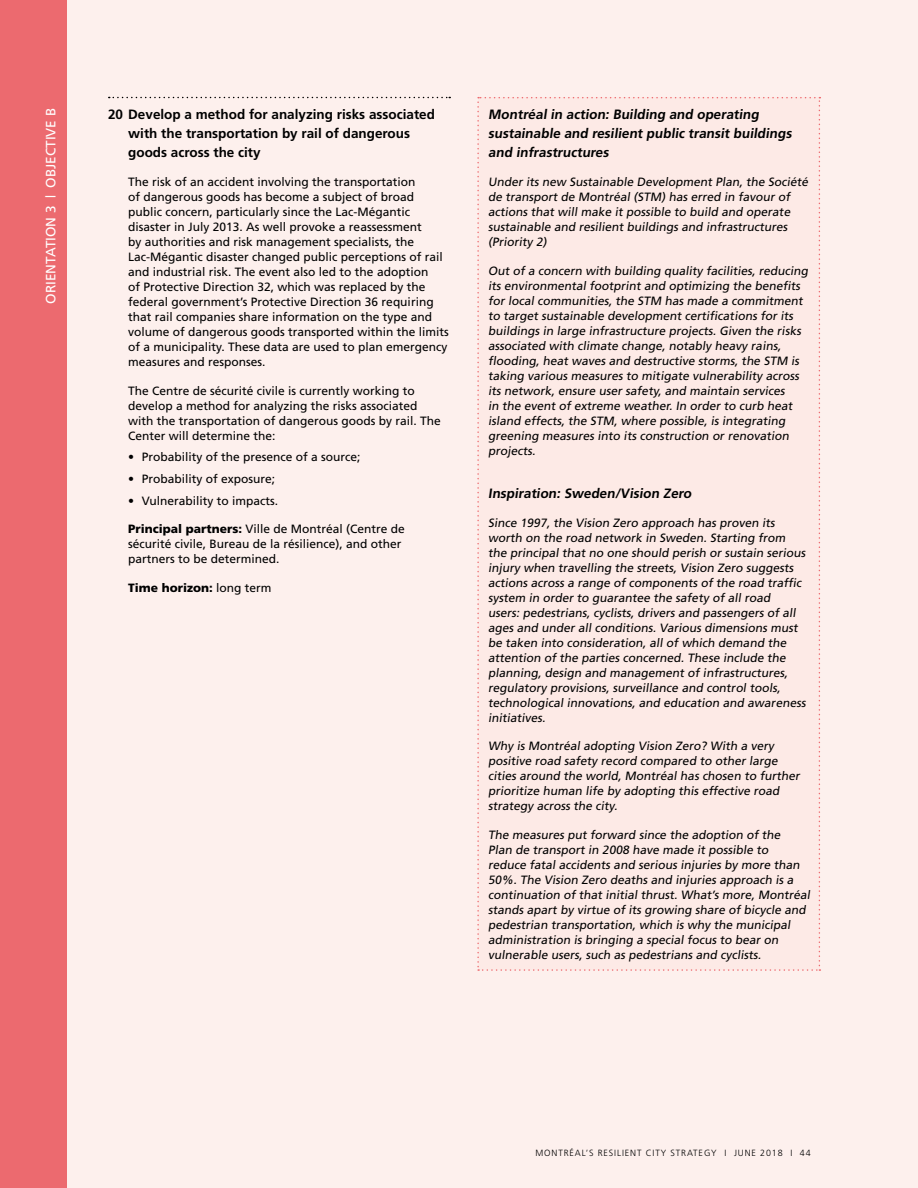
<style>
.page{position:relative;width:918px;height:1188px;background:#fff}
.page>*{position:absolute;margin:0;border:0;box-sizing:border-box;transform-origin:0 0}
.t1{font:700 13.5px/19.5px "Frutiger";color:#000}
.t2{font:13.5px "Frutiger";color:#fff}
.t3{font:12px/15px "Frutiger";color:#000}
.t4{font:900 12px "Frutiger";color:#000}
.t5{font:300 9px "Frutiger";letter-spacing:.1em;color:#000}
.s1{font-weight:900}
.s2{font-weight:400}
</style>
<div class="page">
<div style="left:0;top:0;width:67px;height:1188px;background:#ec6a6f"></div>
<div style="left:67px;top:0;width:851px;height:1188px;background:#fdf0ed"></div>
<svg style="left:109px;top:97px;width:341px;height:1px"></svg>
<svg style="left:477px;top:97px;width:343px;height:874px"></svg>
<p class="t1" style="left:128px;top:104px;width:308px;text-indent:-20px">20 Develop a method for analyzing risks associated with the transportation by rail of dangerous goods across the city</p>
<p class="t3" style="left:128px;top:174px;width:322px">The risk of an accident involving the transportation<br>of dangerous goods has become a subject of broad public concern, particularly since the Lac-Mégantic disaster in July 2013. As well provoke a reassessment<br>by authorities and risk management specialists, the Lac-Mégantic disaster changed public perceptions of rail and industrial risk. The event also led to the adoption<br>of Protective Direction 32, which was replaced by the federal government’s Protective Direction 36 requiring that rail companies share information on the type and volume of dangerous goods transported within the limits of a municipality. These data are used to plan emergency measures and responses.</p>
<p class="t3" style="left:128px;top:383px;width:314px">The Centre de sécurité civile is currently working to develop a method for analyzing the risks associated with the transportation of dangerous goods by rail. The Center will determine the:</p>
<p class="t3" style="left:128px;top:449px;width:234px">• Probability of the presence of a source;</p>
<p class="t3" style="left:128px;top:471px;width:148px">• Probability of exposure;</p>
<p class="t3" style="left:128px;top:493px;width:151px">• Vulnerability to impacts.</p>
<p class="t3" style="left:128px;top:521px;width:278px"><span class="s1">Principal partners:</span> Ville de Montréal (Centre de sécurité civile, Bureau de la résilience), and other partners to be determined.</p>
<p class="t4" style="left:128px;top:580px;width:145px">Time horizon: <span class="s2">long term</span></p>
<p class="t2" style="left:43px;top:304px;width:197px;rotate:-90deg">ORIENTATION 3 | OBJECTIVE B</p>
<p class="t1" style="left:488px;top:104px;width:307px">Montréal in action: Building and operating sustainable and resilient public transit buildings and infrastructures</p>
<p class="t3" style="left:488px;top:174px;width:324px">Under its new Sustainable Development Plan, the Société de transport de Montréal (STM) has erred in favour of actions that will make it possible to build and operate sustainable and resilient buildings and infrastructures (Priority 2)</p>
<p class="t3" style="left:488px;top:263px;width:324px">Out of a concern with building quality facilities, reducing its environmental footprint and optimizing the benefits for local communities, the STM has made a commitment to target sustainable development certifications for its buildings in large infrastructure projects. Given the risks associated with climate change, notably heavy rains, flooding, heat waves and destructive storms, the STM is taking various measures to mitigate vulnerability across its network, ensure user safety, and maintain services<br>in the event of extreme weather. In order to curb heat island effects, the STM, where possible, is integrating greening measures into its construction or renovation projects.</p>
<p class="t1" style="left:488px;top:483px;width:207px">Inspiration: Sweden/Vision Zero</p>
<p class="t3" style="left:488px;top:515px;width:321px">Since 1997, the Vision Zero approach has proven its worth on the road network in Sweden. Starting from the principal that no one should perish or sustain serious inj ury when travelling the streets, Vision Zero suggests actions across a range of components of the road traffic system in order to guarantee the safety of all road users: pedestrians, cyclists, drivers and passengers of all ages and under all conditions. Various dimensions must be taken into consideration, all of which demand the attention of the parties concerned. These include the planning, design and management of infrastructures, regulatory provisions, surveillance and control tools, technological innovations, and education and awareness initiatives.</p>
<p class="t3" style="left:488px;top:738px;width:315px">Why is Montréal adopting Vision Zero? With a very positive road safety record compared to other large cities around the world, Montréal has chosen to further prioritize human life by adopting this effective road strategy across the city.</p>
<p class="t3" style="left:488px;top:827px;width:325px">The measures put forward since the adoption of the<br>Plan de transport in 2008 have made it possible to reduce fatal accidents and serious inj uries by more than 50%. The Vision Zero deaths and inj uries approach is a continuation of that initial thrust. What’s more, Montréal stands apart by virtue of its growing share of bicycle and pedestrian transportation, which is why the municipal administration is bringing a special focus to bear on vulnerable users, such as pedestrians and cyclists.</p>
<p class="t5" style="left:535px;top:1148px;width:277px">MONTRÉAL’S RESILIENT CITY STRATEGY I JUNE 2018 I 44</p>
</div>
